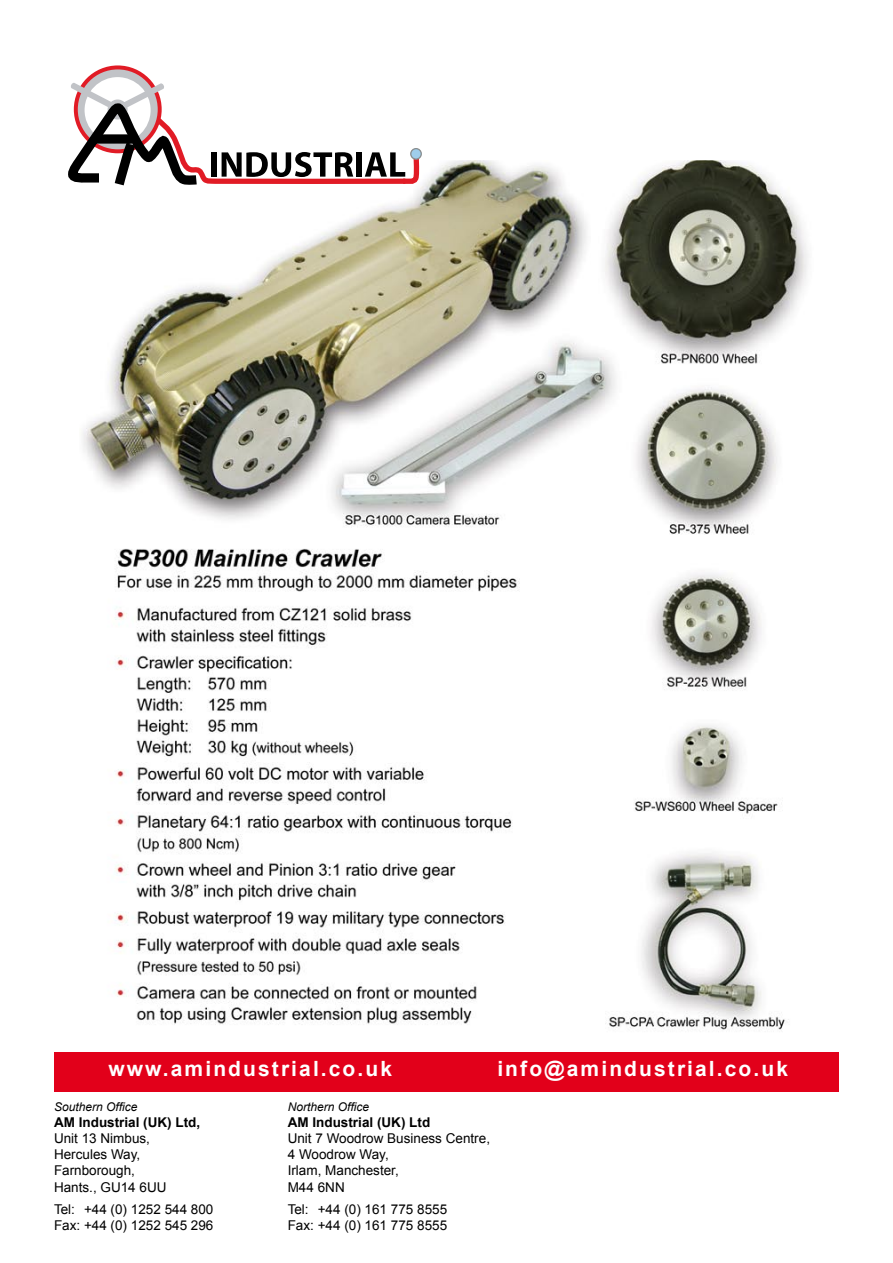
<style>
.page{position:relative;width:893px;height:1263px;background:#fff}
.page>*{position:absolute;margin:0;border:0;box-sizing:border-box;transform-origin:0 0}
.t1{font:700 21px "Arial";letter-spacing:.1em;color:#fff}
.t2{font:13.5px/16.2px "Arial";color:#000}
.t3{font:700 13.5px "Arial";color:#000}
.t4{font:italic 12px "Arial";color:#000}
</style>
<div class="page">
<div style="left:54px;top:1052px;width:785px;height:39px;background:#e2001a"></div>
<img style="left:82px;top:160px;width:726px;height:871px">
<div style="left:75px;top:68px;width:85px;height:84px;border:9px solid #c1c3c7;border-radius:50%"></div>
<svg style="left:68px;top:82px;width:353px;height:111px"></svg>
<svg style="left:411px;top:149px;width:10px;height:10px"></svg>
<div style="left:410px;top:148px;width:12px;height:12px;border:1px solid #898e90;border-radius:50%"></div>
<h1 class="t1" style="left:108px;top:1057px;width:285px">www.amindustrial.co.uk</h1>
<h1 class="t1" style="left:497px;top:1057px;width:292px">info@amindustrial.co.uk</h1>
<p class="t4" style="left:54px;top:1099px;width:85px">Southern Office</p>
<p class="t3" style="left:54px;top:1114px;width:148px">AM Industrial (UK) Ltd,</p>
<p class="t2" style="left:54px;top:1130px;width:114px">Unit 13 Nimbus,<br>Hercules Way,<br>Farnborough,<br>Hants., GU14 6UU</p>
<p class="t2" style="left:54px;top:1201px;width:161px">Tel: +44 (0) 1252 544 800<br>Fax: +44 (0) 1252 545 296</p>
<p class="t2" style="left:288px;top:1201px;width:161px">Tel: +44 (0) 161 775 8555<br>Fax: +44 (0) 161 775 8555</p>
<p class="t4" style="left:288px;top:1099px;width:83px">Northern Office</p>
<p class="t3" style="left:288px;top:1114px;width:144px">AM Industrial (UK) Ltd</p>
<p class="t2" style="left:288px;top:1130px;width:204px">Unit 7 Woodrow Business Centre,<br>4 Woodrow Way,<br>Irlam, Manchester,<br>M44 6NN</p>
</div>
